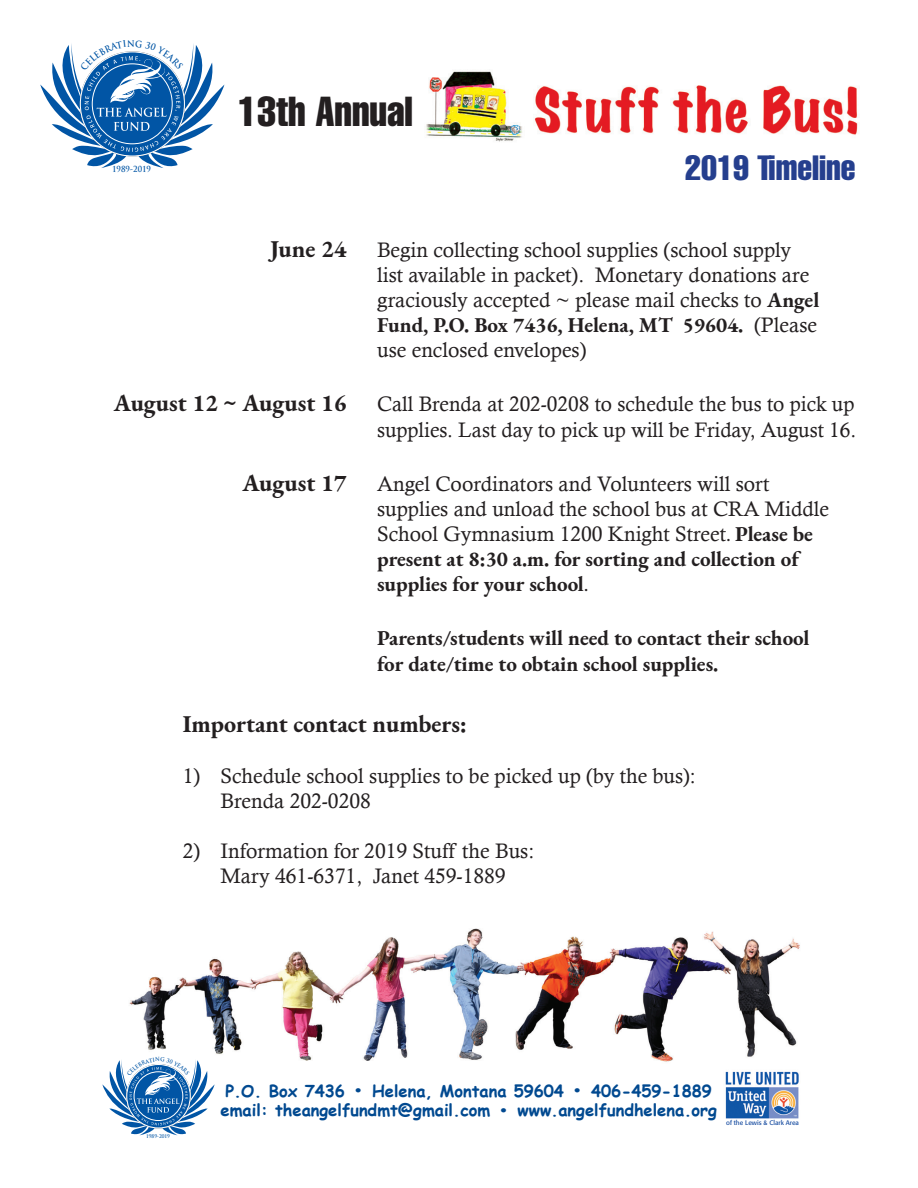
<style>
.page{position:relative;width:918px;height:1188px;background:#fff}
.page>*{position:absolute;margin:0;border:0;box-sizing:border-box;transform-origin:0 0}
.t1{font:extra-condensed 41.25px "Helvetica";color:#231f20}
.t2{font:extra-condensed 34.5px "Helvetica";color:#253f8e}
.t3{font:700 24px "EB Garamond";color:#231f20}
.t4{font:21px/25.2px "Calisto";color:#231f20}
.t5{font:700 21px/25.2px "EB Garamond";color:#231f20}
.t6{font:700 16.5px "Comic Sans MS";color:#014990}
.t7{font:700 8.25px "Trajan Pro";color:#0155a5;scale:.91 1}
.t8{font:6.6px "Formata";color:#13499f}
.t9{font:700 4.95px "Trajan Pro";color:#0155a5;scale:.91 1}
.s1{font-family:"EB Garamond";font-weight:700}
.s2{font-family:"EB Garamond"}
.s3{font-size:21px}
</style>
<div class="page">
<img style="left:129px;top:928px;width:671px;height:134px">
<img style="left:725px;top:1071px;width:74px;height:48px">
<img style="left:426px;top:70px;width:432px;height:72px">
<svg style="left:102px;top:1057px;width:113px;height:79px"></svg>
<svg style="left:40px;top:44px;width:184px;height:124px"></svg>
<p class="t7" style="left:112px;top:164px;width:44px">1989-2019</p>
<p class="t1" style="left:238px;top:85px;width:177px">13th Annual</p>
<p class="t2" style="left:685px;top:146px;width:172px">2019 Timeline</p>
<p class="t3" style="left:270px;top:232px;width:78px">June 24</p>
<p class="t4" style="left:377px;top:237px;width:444px">Begin collecting school supplies (school supply list available in packet). Monetary donations are graciously accepted ~ please mail checks to <span class="s1">Angel Fund, P.O. Box 7436, Helena, MT 59604.</span> (Please use enclosed envelopes)</p>
<p class="t3" style="left:114px;top:387px;width:234px">August 12 ~ August 16</p>
<p class="t4" style="left:377px;top:391px;width:481px">Call Brenda at 202-0208 to schedule the bus to pick up supplies. Last day to pick up will be Friday, August 16.</p>
<p class="t3" style="left:242px;top:466px;width:106px">August 17</p>
<p class="t4" style="left:377px;top:471px;width:454px">Angel Coordinators and Volunteers will sort supplies and unload the school bus at CRA Middle School Gymnasium 1200 Knight Street<span class="s2">.</span> <span class="s1">Please be present at 8:30 a.m. for sorting and collection of supplies for your school</span><span class="s2">.</span></p>
<p class="t5" style="left:377px;top:625px;width:434px">Parents/students will need to contact their school for date/time to obtain school supplies.</p>
<p class="t3" style="left:183px;top:707px;width:286px">Important contact numbers:</p>
<p class="t4" style="left:220px;top:763px;width:477px;text-indent:-38px">1) Schedule school supplies to be picked up (by the bus):<br>Brenda 202-0208</p>
<p class="t4" style="left:183px;top:838px;width:353px;text-align:center">2) Information for 2019 Stuff the Bus:<br>Mary 461-6371, Janet 459-1889</p>
<p class="t9" style="left:146px;top:1133px;width:28px">1989-2019</p>
<p class="t6" style="left:225px;top:1079px;width:488px">P.O. Box 7436 <span class="s3">•</span> Helena, Montana 59604 <span class="s3">•</span> 406-459-1889</p>
<p class="t6" style="left:221px;top:1098px;width:498px">email: theangelfundmt@gmail.com <span class="s3">•</span> www.angelfundhelena.org</p>
<p class="t8" style="left:726px;top:1118px;width:74px">of the Lewis &amp; Clark Area</p>
</div>
